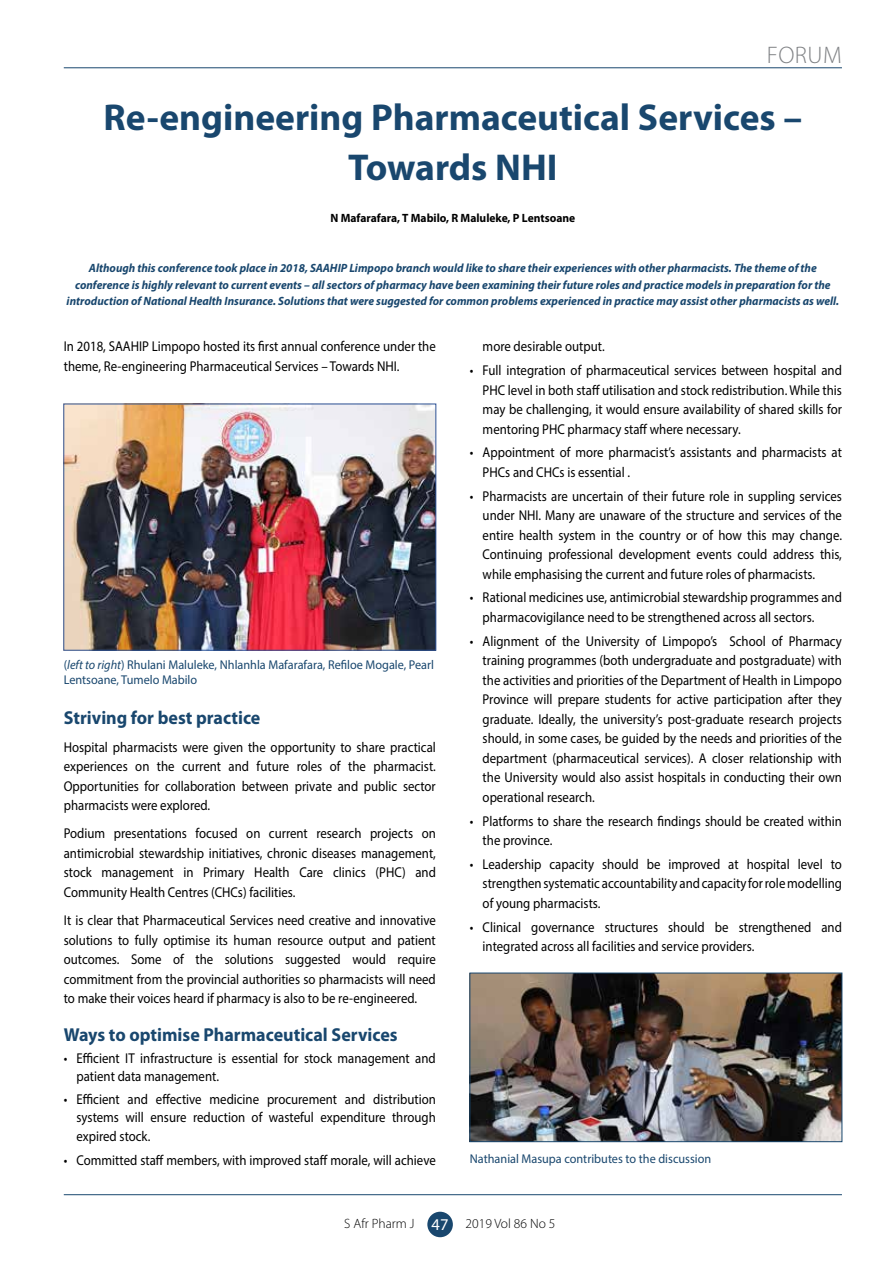
<style>
.page{position:relative;width:893px;height:1263px;background:#fff}
.page>*{position:absolute;margin:0;border:0;box-sizing:border-box;transform-origin:0 0}
.t1{font:700 37.5px/50.4px "Myriad Pro";color:#19476e;text-align:center}
.t2{font:300 24px "Myriad Pro";letter-spacing:.02em;color:#808285}
.t3{font:700 18.75px "Myriad Pro";color:#19476e;scale:.96 1}
.t4{font:14.25px/19.5px "Myriad Pro";color:#000;text-align:justify;scale:.9 1}
.t5{font:300 13.5px "Myriad Pro";color:#000}
.t6{font:12.75px/15px "Myriad Pro";color:#19476e;scale:.96 1}
.t7{font:italic 700 12px/16.5px "Myriad Pro";color:#19476e;text-align:center;scale:.96 1}
.t8{font:700 12px "Myriad Pro";color:#000;scale:.96 1}
.s1{font-style:italic}
.s2{font-weight:400;font-size:16.5px;color:#fff}
</style>
<div class="page">
<hr style="left:64px;top:1194px;width:778px;height:1px;background:#19476e">
<div style="left:427px;top:1212px;width:26px;height:25px;background:#19476e;border-radius:50%"></div>
<hr style="left:64px;top:67px;width:778px;height:1px;background:#19476e">
<img style="left:66px;top:406px;width:368px;height:242px">
<img style="left:472px;top:975px;width:368px;height:165px">
<div style="left:470px;top:973px;width:372px;height:169px;border:1px solid #19476e"></div>
<h2 class="t2" style="left:767px;top:41px;width:76px">Forum</h2>
<h1 class="t1" style="left:104px;top:91px;width:700px">Re-engineering Pharmaceutical Services –<br>Towards NHI</h1>
<p class="t8" style="left:330px;top:210px;width:257px">N Mafarafara, T Mabilo, R Maluleke, P Lentsoane</p>
<p class="t7" style="left:67px;top:260px;width:806px">Although this conference took place in 2018, SAAHIP Limpopo branch would like to share their experiences with other pharmacists. The theme of the conference is highly relevant to current events – all sectors of pharmacy have been examining their future roles and practice models in preparation for the introduction of National Health Insurance. Solutions that were suggested for common problems experienced in practice may assist other pharmacists as well.</p>
<p class="t4" style="left:64px;top:337px;width:415px">In 2018, SAAHIP Limpopo hosted its first annual conference under the theme, Re-engineering Pharmaceutical Services – Towards NHI.</p>
<p class="t4" style="left:483px;top:337px;width:137px">more desirable output.</p>
<p class="t4" style="left:483px;top:360px;width:401px;text-indent:-13px">• Full integration of pharmaceutical services between hospital and PHC level in both staff utilisation and stock redistribution. While this may be challenging, it would ensure availability of shared skills for mentoring PHC pharmacy staff where necessary.</p>
<p class="t4" style="left:483px;top:443px;width:401px;text-indent:-13px">• Appointment of more pharmacist’s assistants and pharmacists at<br>PHCs and CHCs is essential .</p>
<p class="t4" style="left:483px;top:486px;width:401px;text-indent:-13px">• Pharmacists are uncertain of their future role in suppling services under NHI. Many are unaware of the structure and services of the entire health system in the country or of how this may change.<br>Continuing professional development events could address this, while emphasising the current and future roles of pharmacists.</p>
<p class="t4" style="left:483px;top:588px;width:401px;text-indent:-13px">• Rational medicines use, antimicrobial stewardship programmes and pharmacovigilance need to be strengthened across all sectors.</p>
<p class="t4" style="left:483px;top:631px;width:401px;text-indent:-13px">• Alignment of the University of Limpopo’s School of Pharmacy training programmes (both undergraduate and postgraduate) with the activities and priorities of the Department of Health in Limpopo Province will prepare students for active participation after they graduate. Ideally, the university’s post-graduate research projects should, in some cases, be guided by the needs and priorities of the department (pharmaceutical services). A closer relationship with the University would also assist hospitals in conducting their own operational research.</p>
<p class="t4" style="left:483px;top:811px;width:401px;text-indent:-13px">• Platforms to share the research findings should be created within the province.</p>
<p class="t4" style="left:483px;top:854px;width:401px;text-indent:-13px">• Leadership capacity should be improved at hospital level to strengthen systematic accountability and capacity for role modelling of young pharmacists.</p>
<p class="t4" style="left:483px;top:917px;width:401px;text-indent:-13px">• Clinical governance structures should be strengthened and integrated across all facilities and service providers.</p>
<p class="t6" style="left:64px;top:657px;width:387px">(<span class="s1">left to right</span>) Rhulani Maluleke, Nhlanhla Mafarafara, Refiloe Mogale, Pearl<br>Lentsoane, Tumelo Mabilo</p>
<h3 class="t3" style="left:64px;top:705px;width:206px">Striving for best practice</h3>
<p class="t4" style="left:64px;top:737px;width:415px">Hospital pharmacists were given the opportunity to share practical experiences on the current and future roles of the pharmacist.<br>Opportunities for collaboration between private and public sector pharmacists were explored.</p>
<p class="t4" style="left:64px;top:824px;width:415px">Podium presentations focused on current research projects on antimicrobial stewardship initiatives, chronic diseases management, stock management in Primary Health Care clinics (PHC) and Community Health Centres (CHCs) facilities.</p>
<p class="t4" style="left:64px;top:910px;width:415px">It is clear that Pharmaceutical Services need creative and innovative solutions to fully optimise its human resource output and patient outcomes. Some of the solutions suggested would require commitment from the provincial authorities so pharmacists will need to make their voices heard if pharmacy is also to be re-engineered.</p>
<h3 class="t3" style="left:64px;top:1022px;width:349px">Ways to optimise Pharmaceutical Services</h3>
<p class="t4" style="left:77px;top:1049px;width:401px;line-height:18px;text-indent:-13px">• Efficient IT infrastructure is essential for stock management and patient data management.</p>
<p class="t4" style="left:64px;top:1090px;width:415px;line-height:18px;text-align:right">• Efficient and effective medicine procurement and distribution systems will ensure reduction of wasteful expenditure through</p>
<p class="t4" style="left:77px;top:1126px;width:84px">expired stock.</p>
<p class="t4" style="left:64px;top:1150px;width:415px">• Committed staff members, with improved staff morale, will achieve</p>
<p class="t6" style="left:470px;top:1151px;width:253px">Nathanial Masupa contributes to the discussion</p>
<p class="t5" style="left:344px;top:1215px;width:213px">S Afr Pharm J <span class="s2">47</span> 2019 Vol 86 No 5</p>
</div>
